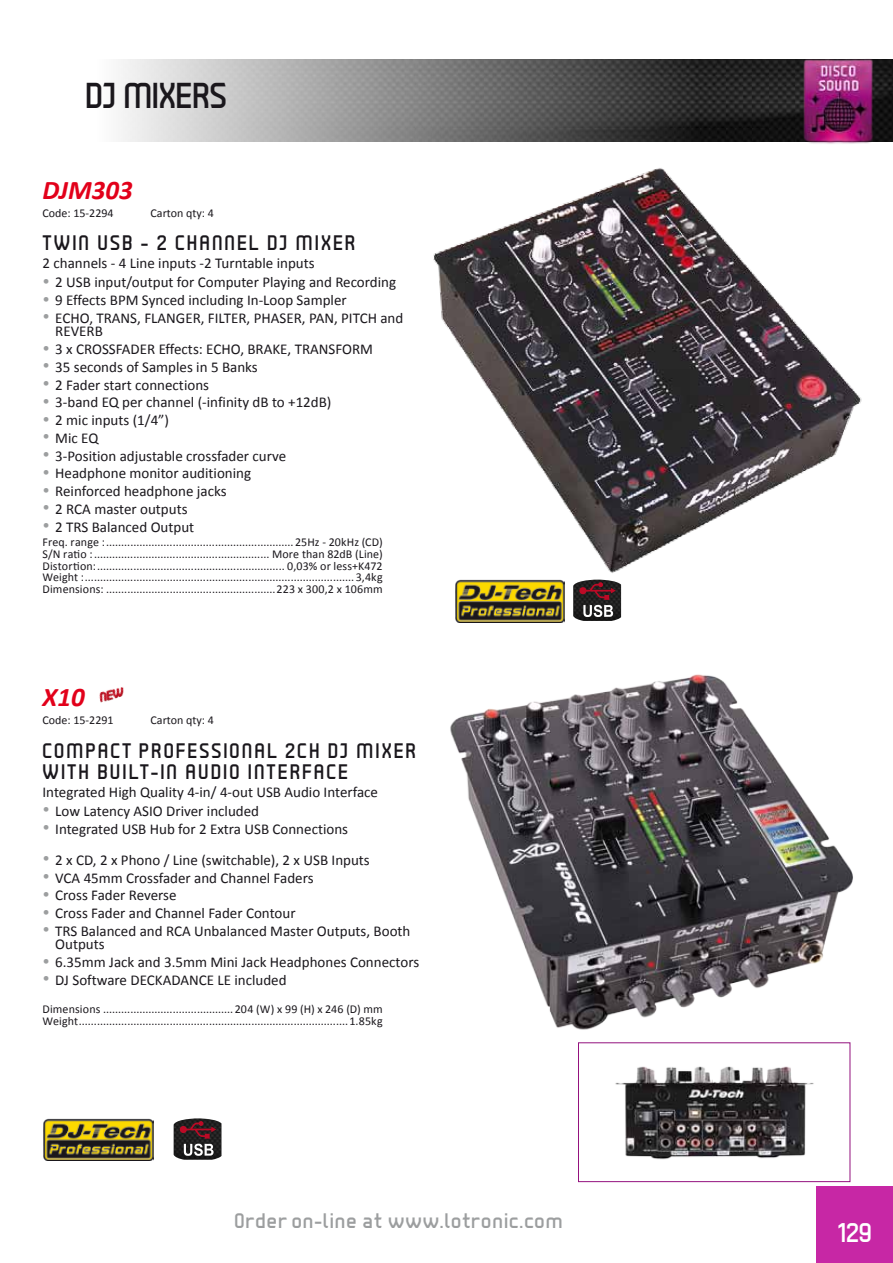
<style>
.page{position:relative;width:893px;height:1263px;background:#fff}
.page>*{position:absolute;margin:0;border:0;box-sizing:border-box;transform-origin:0 0}
.t1{font:36px "Tenby Five";letter-spacing:-.005em;color:#1a171c}
.t2{font:italic 700 27px "Calibri";color:#e2001a}
.t3{font:27px "Tenby Five";color:#fff}
.t4{font:21px/21px "Tenby Five";letter-spacing:.1em;color:#1a171c}
.t5{font:21px "Tenby Five";letter-spacing:.05em;color:#9c9e9f}
.t6{font:15px/13.5px "Calibri";color:#1a171c}
.t7{font:12px/11.7px "Calibri";letter-spacing:.01em;color:#1a171c;text-align:justify}
.s1{color:#9c9e9f}
</style>
<div class="page">
<img style="left:121px;top:60px;width:772px;height:81px">
<img style="left:799px;top:59px;width:77px;height:85px">
<img style="left:44px;top:1118px;width:109px;height:43px">
<img style="left:433px;top:168px;width:429px;height:434px">
<img style="left:450px;top:674px;width:403px;height:373px">
<img style="left:615px;top:1066px;width:199px;height:94px">
<div style="left:578px;top:1042px;width:272px;height:140px;border:1px solid #93117e"></div>
<div style="left:816px;top:1186px;width:77px;height:77px;background:#c727a5"></div>
<img style="left:573px;top:580px;width:48px;height:41px">
<svg style="left:579px;top:582px;width:37px;height:35px"></svg>
<img style="left:174px;top:1118px;width:47px;height:42px">
<svg style="left:180px;top:1121px;width:36px;height:17px"></svg>
<svg style="left:184px;top:1144px;width:30px;height:12px"></svg>
<img style="left:99px;top:687px;width:25px;height:16px">
<img style="left:455px;top:580px;width:110px;height:42px">
<p class="t1" style="left:85px;top:74px;width:143px">DJ MIXERS</p>
<p class="t2" style="left:43px;top:173px;width:92px">DJM303</p>
<p class="t7" style="left:43px;top:207px;width:73px">Code: 15-2294</p>
<p class="t7" style="left:151px;top:207px;width:65px">Carton qty: 4</p>
<p class="t4" style="left:43px;top:232px;width:314px">TWIN USB - 2 CHANNEL DJ MIXER</p>
<p class="t6" style="left:43px;top:256px;width:274px">2 channels - 4 Line inputs -2 Turntable inputs</p>
<p class="t6" style="left:43px;top:276px;width:355px"><span class="s1">•</span> 2 USB input/output for Computer Playing and Recording</p>
<p class="t6" style="left:43px;top:293px;width:306px"><span class="s1">•</span> 9 Effects BPM Synced including In-Loop Sampler</p>
<p class="t6" style="left:55px;top:311px;width:350px;text-indent:-13px"><span class="s1">•</span> ECHO, TRANS, FLANGER, FILTER, PHASER, PAN, PITCH and<br>REVERB</p>
<p class="t6" style="left:43px;top:342px;width:332px"><span class="s1">•</span> 3 x CROSSFADER Effects: ECHO, BRAKE, TRANSFORM</p>
<p class="t6" style="left:43px;top:360px;width:217px"><span class="s1">•</span> 35 seconds of Samples in 5 Banks</p>
<p class="t6" style="left:43px;top:378px;width:168px"><span class="s1">•</span> 2 Fader start connections</p>
<p class="t6" style="left:43px;top:396px;width:290px"><span class="s1">•</span> 3-band EQ per channel (-infinity dB to +12dB)</p>
<p class="t6" style="left:43px;top:413px;width:128px"><span class="s1">•</span> 2 mic inputs (1/4”)</p>
<p class="t6" style="left:43px;top:431px;width:57px"><span class="s1">•</span> Mic EQ</p>
<p class="t6" style="left:43px;top:449px;width:245px"><span class="s1">•</span> 3-Position adjustable crossfader curve</p>
<p class="t6" style="left:43px;top:467px;width:210px"><span class="s1">•</span> Headphone monitor auditioning</p>
<p class="t6" style="left:43px;top:484px;width:186px"><span class="s1">•</span> Reinforced headphone jacks</p>
<p class="t6" style="left:43px;top:502px;width:147px"><span class="s1">•</span> 2 RCA master outputs</p>
<p class="t6" style="left:43px;top:520px;width:153px"><span class="s1">•</span> 2 TRS Balanced Output</p>
<p class="t7" style="left:43px;top:536px;width:342px">Freq. range :..............................................................25Hz - 20kHz (CD)<br>S/N ratio :.......................................................... More than 82dB (Line)<br>Distortion:.............................................................. 0,03% or less+K472<br>Weight :......................................................................................... 3,4kg Dimensions: ........................................................223 x 300,2 x 106mm</p>
<p class="t2" style="left:43px;top:680px;width:44px">X10</p>
<p class="t7" style="left:43px;top:714px;width:73px">Code: 15-2291</p>
<p class="t7" style="left:151px;top:714px;width:65px">Carton qty: 4</p>
<p class="t4" style="left:43px;top:739px;width:375px">COMPACT PROFESSIONAL 2CH DJ MIXER<br>WITH BUILT-IN AUDIO INTERFACE</p>
<p class="t6" style="left:43px;top:785px;width:337px">Integrated High Quality 4-in/ 4-out USB Audio Interface</p>
<p class="t6" style="left:43px;top:804px;width:218px"><span class="s1">•</span> Low Latency ASIO Driver included</p>
<p class="t6" style="left:43px;top:822px;width:307px"><span class="s1">•</span> Integrated USB Hub for 2 Extra USB Connections</p>
<p class="t6" style="left:43px;top:853px;width:329px"><span class="s1">•</span> 2 x CD, 2 x Phono / Line (switchable), 2 x USB Inputs</p>
<p class="t6" style="left:43px;top:871px;width:273px"><span class="s1">•</span> VCA 45mm Crossfader and Channel Faders</p>
<p class="t6" style="left:43px;top:889px;width:136px"><span class="s1">•</span> Cross Fader Reverse</p>
<p class="t6" style="left:43px;top:906px;width:255px"><span class="s1">•</span> Cross Fader and Channel Fader Contour</p>
<p class="t6" style="left:55px;top:924px;width:357px;text-indent:-13px"><span class="s1">•</span> TRS Balanced and RCA Unbalanced Master Outputs, Booth<br>Outputs</p>
<p class="t6" style="left:43px;top:955px;width:378px"><span class="s1">•</span> 6.35mm Jack and 3.5mm Mini Jack Headphones Connectors</p>
<p class="t6" style="left:43px;top:973px;width:246px"><span class="s1">•</span> DJ Software DECKADANCE LE included</p>
<p class="t7" style="left:43px;top:1003px;width:342px">Dimensions ...........................................204 (W) x 99 (H) x 246 (D) mm<br>Weight.........................................................................................1.85kg</p>
<p class="t5" style="left:234px;top:1208px;width:330px">Order on-line at www.lotronic.com</p>
<p class="t3" style="left:838px;top:1216px;width:36px">129</p>
</div>
